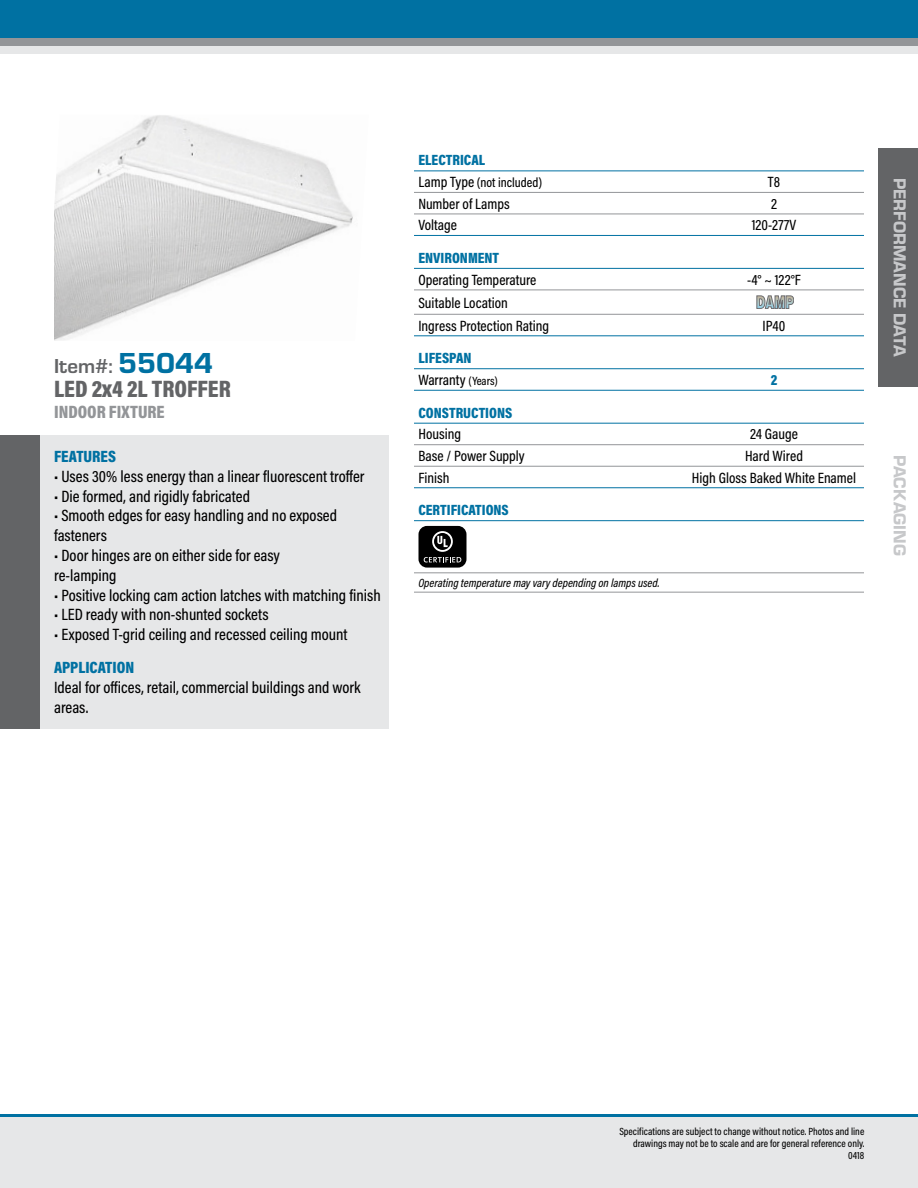
<style>
.page{position:relative;width:918px;height:1188px;background:#fff}
.page>*{position:absolute;margin:0;border:0;box-sizing:border-box;transform-origin:0 0}
.t1{font:900 24px "Acumin Pro Cond";color:#636466}
.t2{font:700 21px "Eurostile";color:#636466}
.t3{font:18px "Eurostile Hea";color:#c7c8ca}
.t4{font:900 18px "Acumin Pro Cond";color:#939598}
.t5{font:500 16.5px/19.8px "Acumin Pro Cond";color:#000}
.t6{font:900 16.5px "Acumin Pro Cond";color:#0071a2}
.t7{font:500 15px "Acumin Pro Cond";color:#000}
.t8{font:900 15px "Acumin Pro Cond";color:#0071a2}
.t9{font:500 13.5px "Acumin Pro Cond";color:#000}
.t10{font:italic 500 12px "Acumin Pro Cond";color:#000}
.t11{font:500 10.5px/12px "Acumin Pro Cond";color:#000;text-align:right}
.s1{font-family:"Eurostile Hea";font-weight:400;font-size:30px;color:#0071a2}
.s2{font-size:15px}
.s3{font-size:12px}
</style>
<div class="page">
<div style="left:0;top:1115px;width:918px;height:73px;background:#e6e7e8"></div>
<div style="left:0;top:36px;width:918px;height:18px;background:#e6e7e8"></div>
<div style="left:0;top:29px;width:918px;height:17px;background:#939598"></div>
<div style="left:0;top:0;width:918px;height:37px;background:#0071a2"></div>
<hr style="left:0;top:1114px;width:918px;height:3px;background:#0071a2">
<div style="left:0;top:436px;width:389px;height:293px;background:#e6e7e8"></div>
<img style="left:54px;top:115px;width:299px;height:226px">
<div style="left:878px;top:148px;width:40px;height:238px;background:#636466"></div>
<hr style="left:414px;top:192px;width:270px;height:1px;background:#939598">
<hr style="left:684px;top:192px;width:180px;height:1px;background:#939598">
<hr style="left:414px;top:423px;width:270px;height:1px;background:#0071a2">
<hr style="left:684px;top:423px;width:180px;height:1px;background:#0071a2">
<hr style="left:414px;top:520px;width:270px;height:1px;background:#0071a2">
<hr style="left:684px;top:520px;width:180px;height:1px;background:#0071a2">
<hr style="left:414px;top:171px;width:270px;height:1px;background:#0071a2">
<hr style="left:684px;top:171px;width:180px;height:1px;background:#0071a2">
<hr style="left:414px;top:444px;width:270px;height:1px;background:#939598">
<hr style="left:684px;top:444px;width:180px;height:1px;background:#939598">
<hr style="left:414px;top:466px;width:270px;height:1px;background:#939598">
<hr style="left:684px;top:466px;width:180px;height:1px;background:#939598">
<hr style="left:414px;top:573px;width:270px;height:1px;background:#939598">
<hr style="left:684px;top:573px;width:180px;height:1px;background:#939598">
<hr style="left:414px;top:592px;width:270px;height:1px;background:#939598">
<hr style="left:684px;top:592px;width:180px;height:1px;background:#939598">
<hr style="left:414px;top:314px;width:270px;height:1px;background:#939598">
<hr style="left:684px;top:314px;width:180px;height:1px;background:#939598">
<hr style="left:414px;top:390px;width:270px;height:1px;background:#0071a2">
<hr style="left:684px;top:390px;width:180px;height:1px;background:#0071a2">
<hr style="left:414px;top:487px;width:270px;height:1px;background:#0071a2">
<hr style="left:684px;top:487px;width:180px;height:1px;background:#0071a2">
<hr style="left:414px;top:235px;width:270px;height:1px;background:#0071a2">
<hr style="left:684px;top:235px;width:180px;height:1px;background:#0071a2">
<hr style="left:414px;top:335px;width:270px;height:1px;background:#0071a2">
<hr style="left:684px;top:335px;width:180px;height:1px;background:#0071a2">
<hr style="left:414px;top:368px;width:270px;height:1px;background:#0071a2">
<hr style="left:684px;top:368px;width:180px;height:1px;background:#0071a2">
<hr style="left:414px;top:268px;width:270px;height:1px;background:#0071a2">
<hr style="left:684px;top:268px;width:180px;height:1px;background:#0071a2">
<hr style="left:414px;top:290px;width:270px;height:1px;background:#939598">
<hr style="left:684px;top:290px;width:180px;height:1px;background:#939598">
<hr style="left:414px;top:214px;width:270px;height:1px;background:#939598">
<hr style="left:684px;top:214px;width:180px;height:1px;background:#939598">
<svg style="left:757px;top:296px;width:37px;height:13px"></svg>
<div style="left:419px;top:526px;width:48px;height:42px;background:#000;border-radius:8px"></div>
<svg style="left:424px;top:531px;width:37px;height:31px"></svg>
<div style="left:0;top:436px;width:40px;height:293px;background:#636466"></div>
<p class="t2" style="left:54px;top:351px;width:161px">Item#: <span class="s1">55044</span></p>
<p class="t1" style="left:54px;top:373px;width:178px">LED 2x4 2L TROFFER</p>
<p class="t4" style="left:54px;top:400px;width:112px">INDOOR FIXTURE</p>
<p class="t6" style="left:54px;top:446px;width:64px">FEATURES</p>
<p class="t5" style="left:54px;top:466px;width:312px">• Uses 30% less energy than a linear fluorescent troffer</p>
<p class="t5" style="left:54px;top:486px;width:198px">• Die formed, and rigidly fabricated</p>
<p class="t5" style="left:54px;top:505px;width:285px">• Smooth edges for easy handling and no exposed fasteners</p>
<p class="t5" style="left:54px;top:545px;width:228px">• Door hinges are on either side for easy</p>
<p class="t5" style="left:54px;top:565px;width:64px">re-lamping</p>
<p class="t5" style="left:54px;top:585px;width:328px">• Positive locking cam action latches with matching finish</p>
<p class="t5" style="left:54px;top:604px;width:216px">• LED ready with non-shunted sockets</p>
<p class="t5" style="left:54px;top:624px;width:295px">• Exposed T-grid ceiling and recessed ceiling mount</p>
<p class="t6" style="left:54px;top:657px;width:82px">APPLICATION</p>
<p class="t5" style="left:54px;top:677px;width:308px">Ideal for offices, retail, commercial buildings and work areas.</p>
<p class="t8" style="left:419px;top:150px;width:68px">ELECTRICAL</p>
<p class="t9" style="left:419px;top:174px;width:125px"><span class="s2">Lamp Type</span> (not included)</p>
<p class="t7" style="left:768px;top:172px;width:14px">T8</p>
<p class="t7" style="left:419px;top:194px;width:93px">Number of Lamps</p>
<p class="t7" style="left:771px;top:194px;width:7px">2</p>
<p class="t7" style="left:419px;top:215px;width:40px">Voltage</p>
<p class="t7" style="left:752px;top:215px;width:46px">120-277V</p>
<p class="t8" style="left:419px;top:248px;width:82px">ENVIRONMENT</p>
<p class="t7" style="left:419px;top:270px;width:119px">Operating Temperature</p>
<p class="t7" style="left:747px;top:270px;width:55px">-4° ~ 122°F</p>
<p class="t7" style="left:419px;top:293px;width:91px">Suitable Location</p>
<p class="t7" style="left:419px;top:316px;width:132px">Ingress Protection Rating</p>
<p class="t7" style="left:762px;top:316px;width:25px">IP40</p>
<p class="t8" style="left:419px;top:349px;width:55px">LIFESPAN</p>
<p class="t7" style="left:419px;top:370px;width:81px">Warranty <span class="s3">(Years)</span></p>
<p class="t8" style="left:771px;top:370px;width:8px">2</p>
<p class="t8" style="left:419px;top:403px;width:95px">CONSTRUCTIONS</p>
<p class="t7" style="left:419px;top:425px;width:44px">Housing</p>
<p class="t7" style="left:750px;top:425px;width:49px">24 Gauge</p>
<p class="t7" style="left:419px;top:446px;width:108px">Base / Power Supply</p>
<p class="t7" style="left:745px;top:446px;width:59px">Hard Wired</p>
<p class="t7" style="left:419px;top:468px;width:33px">Finish</p>
<p class="t7" style="left:692px;top:468px;width:166px">High Gloss Baked White Enamel</p>
<p class="t8" style="left:419px;top:500px;width:92px">CERTIFICATIONS</p>
<p class="t10" style="left:419px;top:575px;width:243px">Operating temperature may vary depending on lamps used.</p>
<p class="t3" style="left:912px;top:178px;width:180px;rotate:90deg">PERFORMANCE DATA</p>
<p class="t3" style="left:912px;top:455px;width:102px;rotate:90deg">PACKAGING</p>
<p class="t11" style="left:619px;top:1125px;width:246px">Specifications are subject to change without notice. Photos and line drawings may not be to scale and are for general reference only.<br>0418</p>
</div>
